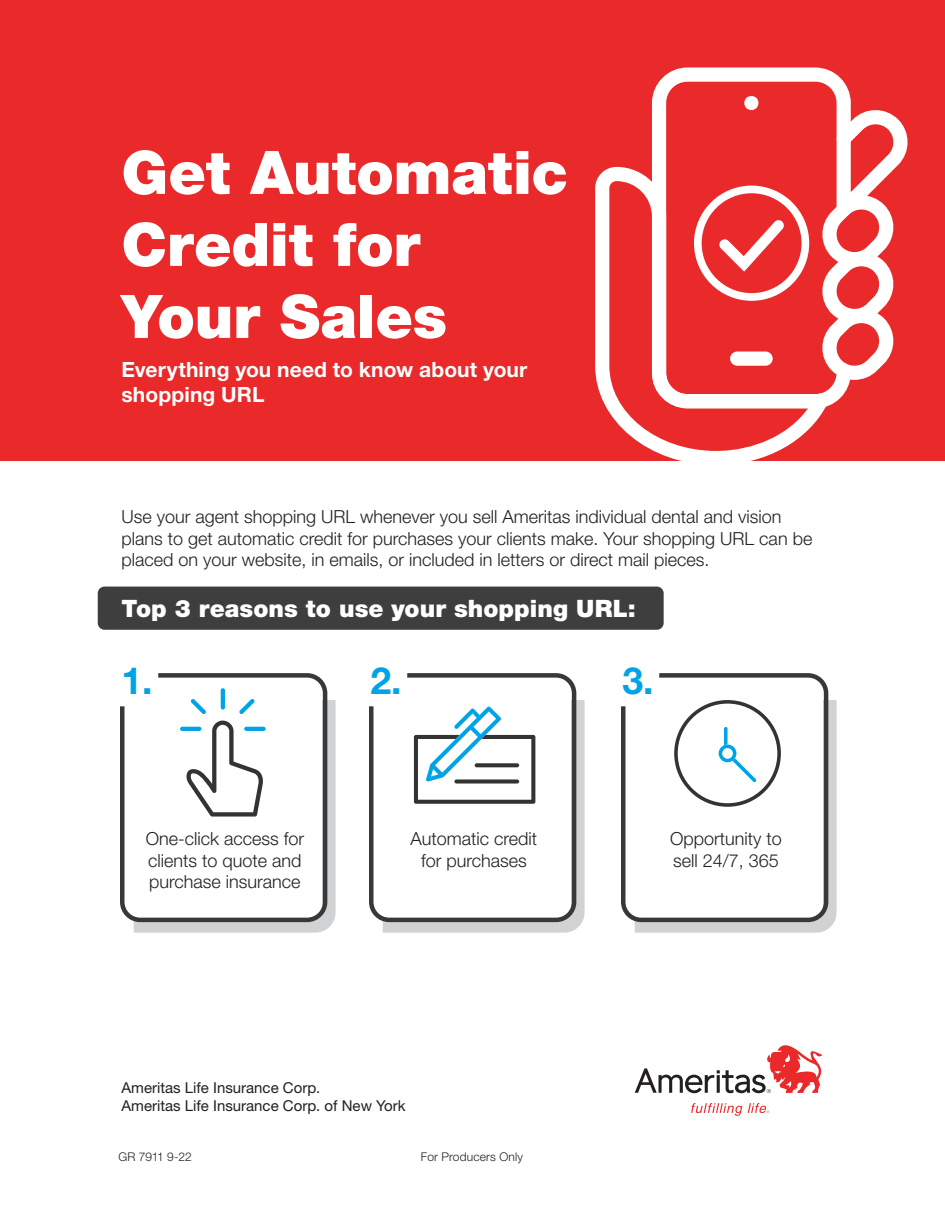
<style>
.page{position:relative;width:945px;height:1215px;background:#fff}
.page>*{position:absolute;margin:0;border:0;box-sizing:border-box;transform-origin:0 0}
.t1{font:900 60px/72px "Helvetica Neue LT Std";letter-spacing:-.005em;color:#fff}
.t2{font:700 37.5px "Helvetica Neue LT Std";color:#00a4e6}
.t3{font:900 24px "Helvetica Neue LT Std";color:#fff}
.t4{font:700 21px "Helvetica Neue LT Std";letter-spacing:.005em;color:#fff}
.t5{font:300 18px/21.6px "Helvetica Neue LT Std";color:#231f20}
.t6{font:15px "Helvetica Neue LT Std";color:#231f20}
.t7{font:300 12px "Helvetica Neue LT Std";letter-spacing:.015em;color:#231f20}
</style>
<div class="page">
<div style="left:0;top:0;width:945px;height:461px;background:#e9292a"></div>
<div style="left:98px;top:587px;width:566px;height:43px;background:#3e3e3f;border-radius:7px"></div>
<svg style="left:634px;top:700px;width:203px;height:233px;background:#d4d5d7"></svg>
<svg style="left:382px;top:700px;width:203px;height:233px;background:#d4d5d7"></svg>
<svg style="left:133px;top:700px;width:203px;height:233px;background:#d4d5d7"></svg>
<svg style="left:595px;top:167px;width:230px;height:294px"></svg>
<svg style="left:652px;top:67px;width:199px;height:341px"></svg>
<svg style="left:819px;top:107px;width:89px;height:273px"></svg>
<svg style="left:120px;top:673px;width:210px;height:251px"></svg>
<svg style="left:186px;top:721px;width:78px;height:96px"></svg>
<hr style="left:244px;top:727px;width:22px;height:4px;background:#00a4e6;border-radius:2px">
<svg style="left:239px;top:699px;width:16px;height:15px"></svg>
<hr style="left:221px;top:688px;width:4px;height:22px;background:#00a4e6;border-radius:2px">
<svg style="left:191px;top:699px;width:15px;height:15px"></svg>
<hr style="left:180px;top:727px;width:21px;height:4px;background:#00a4e6;border-radius:2px">
<svg style="left:369px;top:673px;width:210px;height:251px"></svg>
<svg style="left:621px;top:673px;width:210px;height:251px"></svg>
<svg style="left:674px;top:700px;width:107px;height:107px"></svg>
<svg style="left:691px;top:1103px;width:78px;height:13px"></svg>
<svg style="left:635px;top:1045px;width:188px;height:48px"></svg>
<svg style="left:694px;top:186px;width:115px;height:115px"></svg>
<svg style="left:414px;top:706px;width:121px;height:98px"></svg>
<p class="t1" style="left:122px;top:136px;width:448px">Get Automatic<br>Credit for<br>Your Sales</p>
<p class="t4" style="left:122px;top:356px;width:407px">Everything you need to know about your</p>
<p class="t4" style="left:122px;top:381px;width:145px">shopping URL</p>
<p class="t5" style="left:122px;top:505px;width:692px">Use your agent shopping URL whenever you sell Ameritas individual dental and vision plans to get automatic credit for purchases your clients make. Your shopping URL can be placed on your website, in emails, or included in letters or direct mail pieces.</p>
<p class="t3" style="left:122px;top:594px;width:516px">Top 3 reasons to use your shopping URL:</p>
<p class="t2" style="left:121px;top:658px;width:33px">1.</p>
<p class="t5" style="left:146px;top:828px;width:160px">One-click access for clients to quote and purchase insurance</p>
<p class="t2" style="left:370px;top:658px;width:33px">2.</p>
<p class="t5" style="left:411px;top:828px;width:128px;text-align:center">Automatic credit for purchases</p>
<p class="t6" style="left:122px;top:1079px;width:200px">Ameritas Life Insurance Corp.</p>
<p class="t6" style="left:122px;top:1097px;width:286px">Ameritas Life Insurance Corp. of New York</p>
<p class="t7" style="left:118px;top:1149px;width:75px">GR 7911 9-22</p>
<p class="t7" style="left:421px;top:1149px;width:104px">For Producers Only</p>
<p class="t2" style="left:622px;top:658px;width:33px">3.</p>
<p class="t5" style="left:670px;top:828px;width:113px">Opportunity to sell 24/7, 365</p>
</div>
